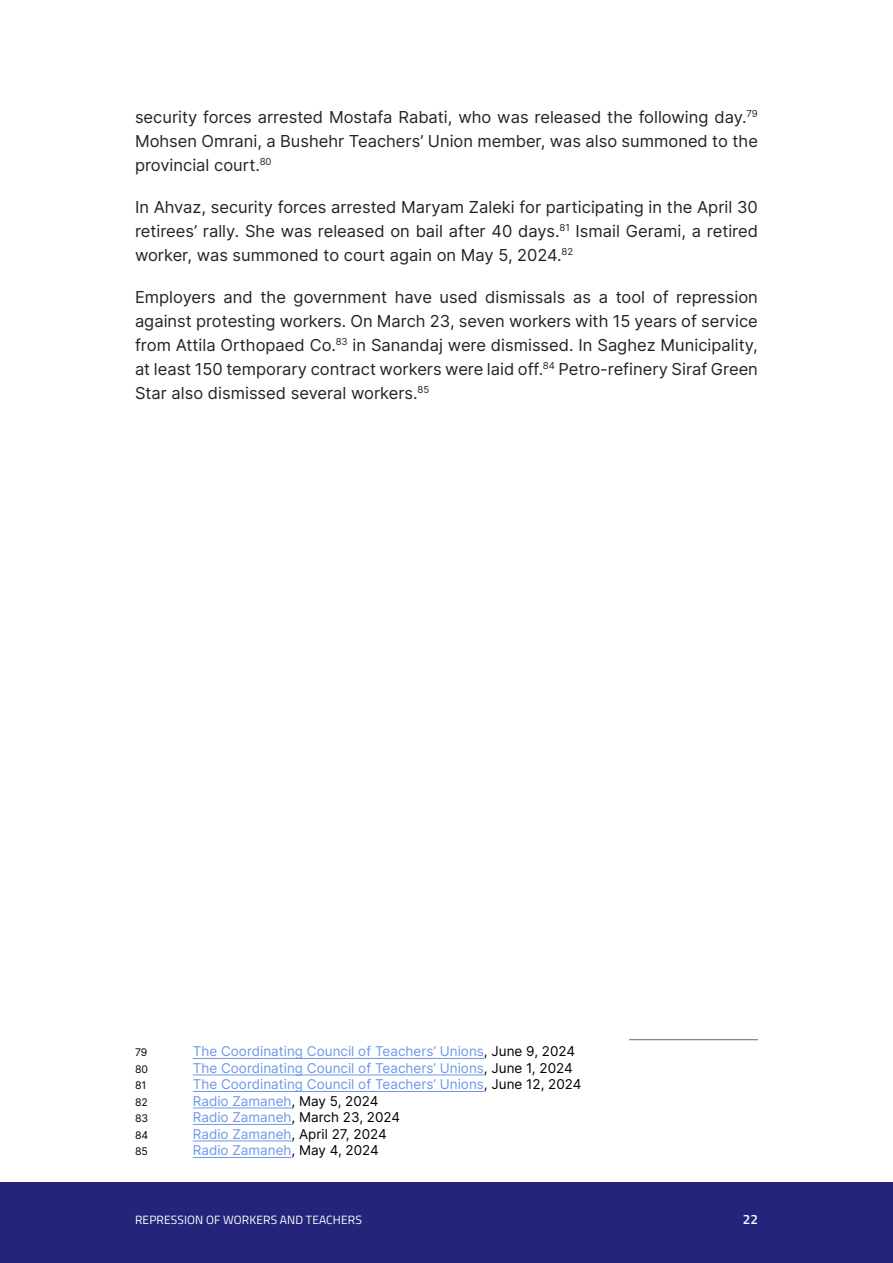
<style>
.page{position:relative;width:893px;height:1263px;background:#fff}
.page>*{position:absolute;margin:0;border:0;box-sizing:border-box;transform-origin:0 0}
.t1{font:16.5px/24px "Inter";color:#242424;text-align:justify}
.t2{font:13.5px "Inter";color:#6e97ea}
.t3{font:13.5px "Inter";color:#000}
.t4{font:600 13.5px "Titillium Web";color:#fff}
.t5{font:12px "Titillium Web";letter-spacing:.01em;color:#fff}
.t6{font:10.5px "Inter";color:#000}
.s1{color:#000}
.s2{color:#6e97ea}
</style>
<div class="page">
<div style="left:0;top:1182px;width:893px;height:81px;background:#24257a"></div>
<hr style="left:629px;top:1039px;width:129px;height:1px;background:#676868">
<hr style="left:193px;top:1058px;width:291px;height:1px;background:#6e97ea">
<hr style="left:193px;top:1074px;width:291px;height:1px;background:#6e97ea">
<hr style="left:193px;top:1091px;width:291px;height:1px;background:#6e97ea">
<hr style="left:193px;top:1107px;width:99px;height:1px;background:#6e97ea">
<hr style="left:193px;top:1124px;width:99px;height:1px;background:#6e97ea">
<hr style="left:193px;top:1140px;width:99px;height:1px;background:#6e97ea">
<hr style="left:193px;top:1157px;width:99px;height:1px;background:#6e97ea">
<p class="t1" style="left:135px;top:104px;width:624px">security forces arrested Mostafa Rabati, who was released the following day.<sup>79<br></sup>Mohsen Omrani, a Bushehr Teachers’ Union member, was also summoned to the provincial court.<sup>80</sup></p>
<p class="t1" style="left:135px;top:194px;width:624px">In Ahvaz, security forces arrested Maryam Zaleki for participating in the April 30 retirees’ rally. She was released on bail after 40 days.<sup>81</sup> Ismail Gerami, a retired worker, was summoned to court again on May 5, 2024.<sup>82</sup></p>
<p class="t1" style="left:135px;top:284px;width:624px">Employers and the government have used dismissals as a tool of repression against protesting workers. On March 23, seven workers with 15 years of service from Attila Orthopaed Co.<sup>83</sup> in Sanandaj were dismissed. In Saghez Municipality, at least 150 temporary contract workers were laid off.<sup>84</sup> Petro-refinery Siraf Green Star also dismissed several workers.<sup>85</sup></p>
<p class="t6" style="left:135px;top:1045px;width:14px">79</p>
<p class="t2" style="left:193px;top:1041px;width:384px">The Coordinating Council of Teachers’ Unions<span class="s1">, June 9, 2024</span></p>
<p class="t6" style="left:135px;top:1061px;width:15px">80</p>
<p class="t2" style="left:193px;top:1058px;width:381px">The Coordinating Council of Teachers’ Unions<span class="s1">, June 1, 2024</span></p>
<p class="t6" style="left:135px;top:1078px;width:13px">81</p>
<p class="t2" style="left:193px;top:1074px;width:390px">The Coordinating Council of Teachers’ Unions<span class="s1">, June 12, 2024</span></p>
<p class="t6" style="left:135px;top:1094px;width:14px">82</p>
<p class="t2" style="left:193px;top:1091px;width:187px">Radio Zamaneh<span class="s1">, May 5, 2024</span></p>
<p class="t6" style="left:135px;top:1111px;width:15px">83</p>
<p class="t3" style="left:193px;top:1107px;width:209px"><span class="s2">Radio Zamaneh</span>, March 23, 2024</p>
<p class="t6" style="left:135px;top:1127px;width:15px">84</p>
<p class="t3" style="left:193px;top:1124px;width:195px"><span class="s2">Radio Zamaneh</span>, April 27, 2024</p>
<p class="t6" style="left:135px;top:1144px;width:14px">85</p>
<p class="t2" style="left:193px;top:1140px;width:188px">Radio Zamaneh<span class="s1">, May 4, 2024</span></p>
<p class="t5" style="left:135px;top:1211px;width:228px">REPRESSION OF WORKERS AND TEACHERS</p>
<p class="t4" style="left:743px;top:1209px;width:17px">22</p>
</div>
